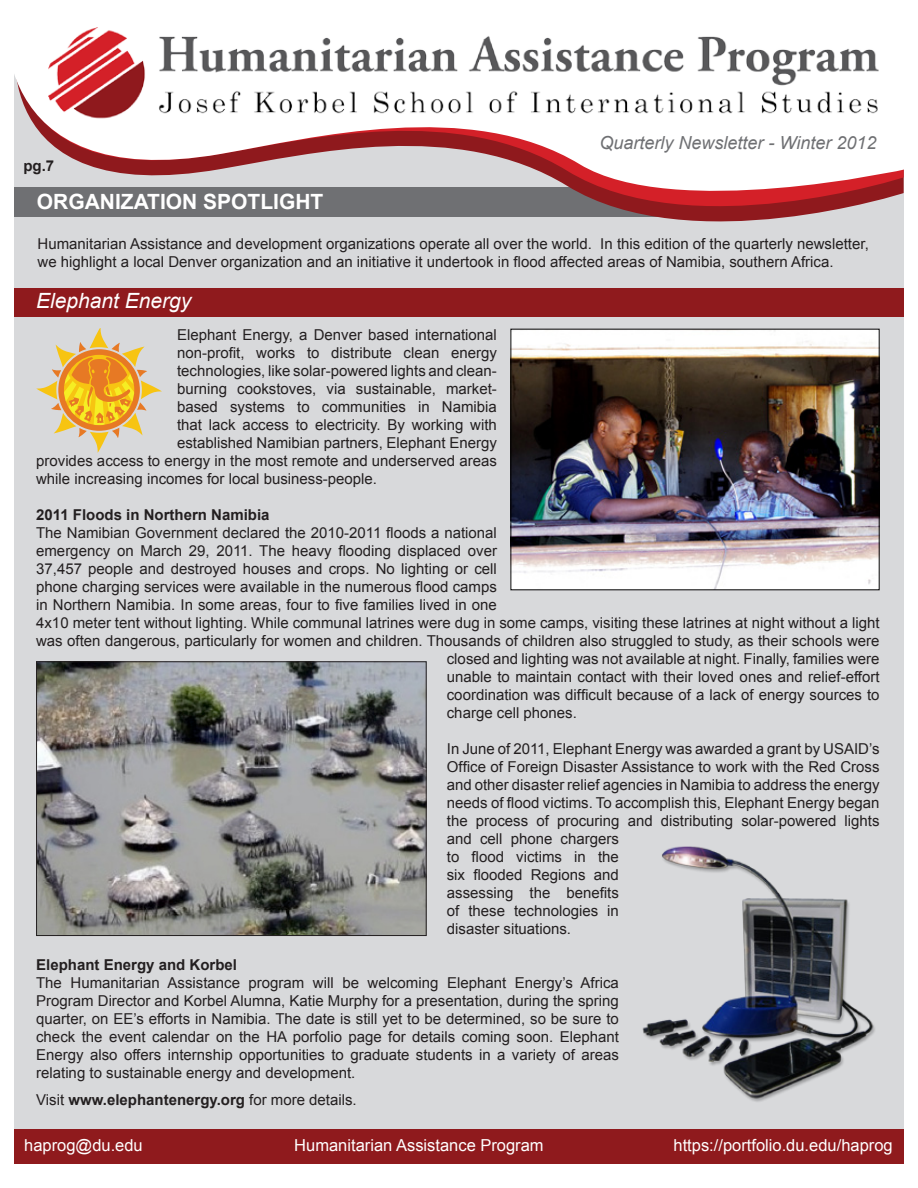
<style>
.page{position:relative;width:918px;height:1188px;background:#fff}
.page>*{position:absolute;margin:0;border:0;box-sizing:border-box;transform-origin:0 0}
.t1{font:700 21px "Arial";color:#fff}
.t2{font:italic 21px "Arial";color:#fff}
.t3{font:italic 18px "Arial";color:#6f7073}
.t4{font:16.5px "Arial";color:#fff}
.t5{font:15px/18px "Arial";color:#231f20}
.t6{font:700 15px "Arial";color:#231f20}
.s1{font-weight:400}
</style>
<div class="page">
<div style="left:15px;top:58px;width:889px;height:1088px;background:#d8d9db"></div>
<svg style="left:14px;top:58px;width:890px;height:163px"></svg>
<img style="left:49px;top:27px;width:832px;height:93px">
<div style="left:15px;top:1129px;width:889px;height:35px;background:#8f1a1d"></div>
<svg style="left:36px;top:329px;width:126px;height:124px"></svg>
<img style="left:38px;top:663px;width:387px;height:271px">
<div style="left:36px;top:661px;width:391px;height:275px;border:1px solid #231f20"></div>
<div style="left:15px;top:289px;width:889px;height:28px;background:#8f1a1d"></div>
<img style="left:513px;top:331px;width:365px;height:257px">
<div style="left:511px;top:329px;width:369px;height:261px;border:1px solid #000"></div>
<img style="left:642px;top:846px;width:233px;height:256px">
<p class="t6" style="left:23px;top:156px;width:32px">pg.7</p>
<p class="t1" style="left:37px;top:188px;width:288px">ORGANIZATION SPOTLIGHT</p>
<p class="t3" style="left:599px;top:131px;width:278px">Quarterly Newsletter - Winter 2012</p>
<p class="t5" style="left:38px;top:235px;width:833px">Humanitarian Assistance and development organizations operate all over the world. In this edition of the quarterly newsletter, we highlight a local Denver organization and an initiative it undertook in flood affected areas of Namibia, southern Africa.</p>
<p class="t2" style="left:36px;top:287px;width:157px">Elephant Energy</p>
<p class="t5" style="left:177px;top:326px;width:321px">Elephant Energy, a Denver based international</p>
<p class="t5" style="left:177px;top:344px;width:321px">non-profit, works to distribute clean energy</p>
<p class="t5" style="left:177px;top:362px;width:321px">technologies, like solar-powered lights and clean-</p>
<p class="t5" style="left:177px;top:380px;width:321px">burning cookstoves, via sustainable, market-</p>
<p class="t5" style="left:177px;top:398px;width:321px">based systems to communities in Namibia</p>
<p class="t5" style="left:177px;top:416px;width:321px">that lack access to electricity. By working with</p>
<p class="t5" style="left:177px;top:434px;width:321px">established Namibian partners, Elephant Energy</p>
<p class="t5" style="left:36px;top:452px;width:462px">provides access to energy in the most remote and underserved areas</p>
<p class="t5" style="left:36px;top:470px;width:342px">while increasing incomes for local business-people.</p>
<p class="t6" style="left:36px;top:505px;width:235px">2011 Floods in Northern Namibia</p>
<p class="t5" style="left:36px;top:524px;width:462px">The Namibian Government declared the 2010-2011 floods a national</p>
<p class="t5" style="left:36px;top:542px;width:462px">emergency on March 29, 2011. The heavy flooding displaced over</p>
<p class="t5" style="left:36px;top:560px;width:462px">37,457 people and destroyed houses and crops. No lighting or cell</p>
<p class="t5" style="left:36px;top:578px;width:462px">phone charging services were available in the numerous flood camps</p>
<p class="t5" style="left:36px;top:596px;width:462px">in Northern Namibia. In some areas, four to five families lived in one</p>
<p class="t5" style="left:36px;top:614px;width:845px">4x10 meter tent without lighting. While communal latrines were dug in some camps, visiting these latrines at night without a light</p>
<p class="t5" style="left:36px;top:632px;width:845px">was often dangerous, particularly for women and children. Thousands of children also struggled to study, as their schools were</p>
<p class="t5" style="left:447px;top:650px;width:434px">closed and lighting was not available at night. Finally, families were</p>
<p class="t5" style="left:447px;top:668px;width:434px">unable to maintain contact with their loved ones and relief-effort</p>
<p class="t5" style="left:447px;top:686px;width:434px">coordination was difficult because of a lack of energy sources to</p>
<p class="t5" style="left:447px;top:704px;width:132px">charge cell phones.</p>
<p class="t5" style="left:447px;top:740px;width:434px">In June of 2011, Elephant Energy was awarded a grant by USAID’s Office of Foreign Disaster Assistance to work with the Red Cross and other disaster relief agencies in Namibia to address the energy needs of flood victims. To accomplish this, Elephant Energy began the process of procuring and distributing solar-powered lights and cell phone chargers<br>to flood victims in the<br>six flooded Regions and<br>assessing the benefits<br>of these technologies in<br>disaster situations.</p>
<p class="t6" style="left:36px;top:955px;width:202px">Elephant Energy and Korbel</p>
<p class="t5" style="left:36px;top:974px;width:584px;text-align:justify">The Humanitarian Assistance program will be welcoming Elephant Energy’s Africa Program Director and Korbel Alumna, Katie Murphy for a presentation, during the spring quarter, on EE’s efforts in Namibia. The date is still yet to be determined, so be sure to check the event calendar on the HA porfolio page for details coming soon. Elephant Energy also offers internship opportunities to graduate students in a variety of areas relating to sustainable energy and development.</p>
<p class="t6" style="left:36px;top:1090px;width:322px"><span class="s1">Visit</span> www.elephantenergy.org <span class="s1">for more details.</span></p>
<p class="t4" style="left:24px;top:1134px;width:120px">haprog@du.edu</p>
<p class="t4" style="left:294px;top:1134px;width:251px">Humanitarian Assistance Program</p>
<p class="t4" style="left:673px;top:1134px;width:221px">https://portfolio.du.edu/haprog</p>
</div>
